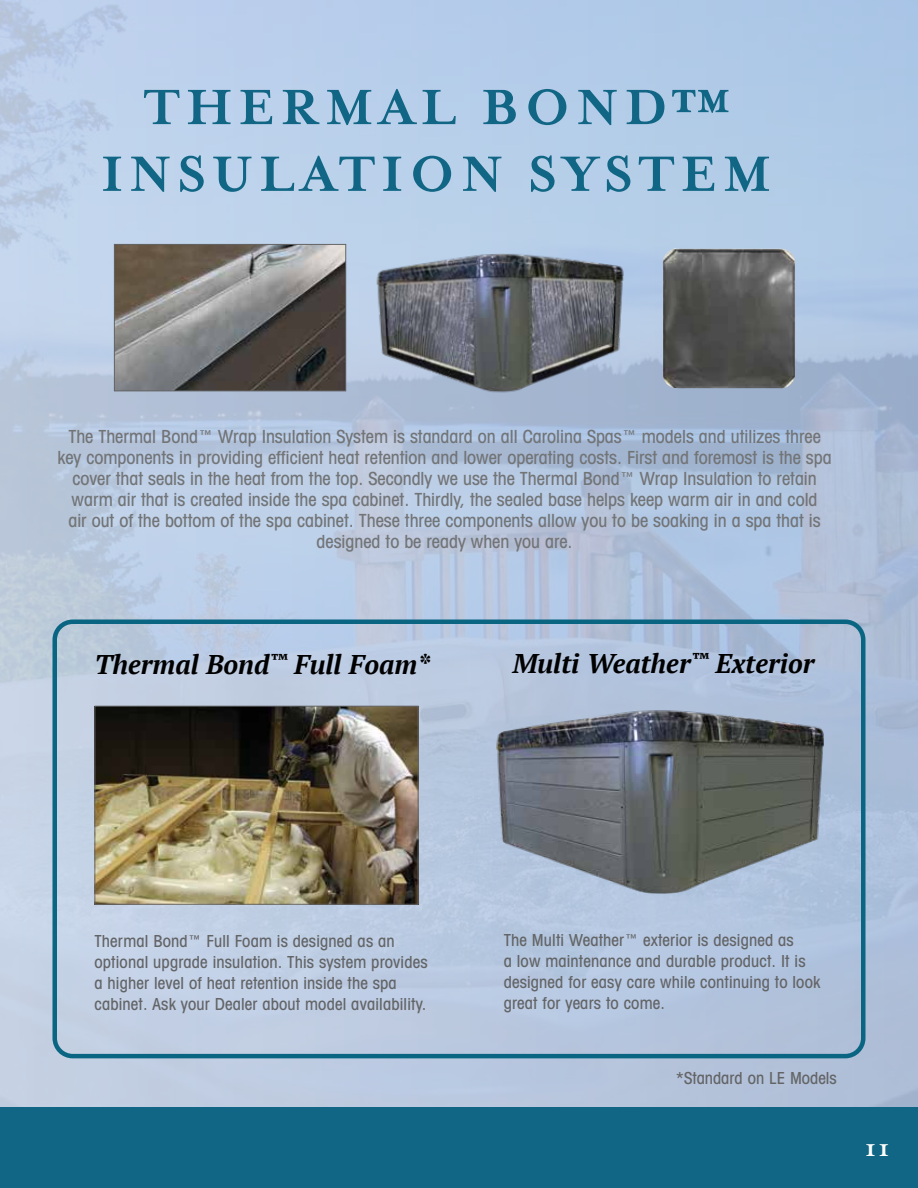
<style>
.page{position:relative;width:918px;height:1188px;background:#fff}
.page>*{position:absolute;margin:0;border:0;box-sizing:border-box;transform-origin:0 0}
.t1{font:700 57px/66.8px "Mrs Eaves";letter-spacing:.1em;color:#106684;text-align:center}
.t2{font:italic 700 27px "PT Serif";color:#000}
.t3{font:700 27px "Mrs Eaves";color:#fff}
.t4{font:500 condensed 18px/21px "Avant Garde IT Cby BT";color:#727476;text-align:center}
.t5{font:500 condensed 16.5px/21px "Avant Garde IT Cby BT";letter-spacing:.01em;color:#636466}
</style>
<div class="page">
<img style="left:0;top:0;width:918px;height:1107px">
<div style="left:0;top:1107px;width:918px;height:81px;background:#106684"></div>
<img style="left:663px;top:248px;width:133px;height:141px">
<img style="left:359px;top:252px;width:281px;height:147px">
<img style="left:116px;top:246px;width:228px;height:143px">
<div style="left:114px;top:244px;width:232px;height:147px;border:1px solid #636466"></div>
<div style="left:52px;top:620px;width:814px;height:438px;border:4px solid #096582;border-radius:18px"></div>
<img style="left:96px;top:708px;width:320px;height:195px">
<div style="left:94px;top:706px;width:324px;height:199px;border:1px solid #636466"></div>
<img style="left:491px;top:706px;width:333px;height:199px">
<h1 class="t1" style="left:101px;top:74px;width:672px">THERMAL BOND™<br>INSULATION SYSTEM</h1>
<p class="t4" style="left:57px;top:426px;width:776px">The Thermal Bond™ Wrap Insulation System is standard on all Carolina Spas™ models and utilizes three key components in providing efficient heat retention and lower operating costs. First and foremost is the spa cover that seals in the heat from the top. Secondly we use the Thermal Bond™ Wrap Insulation to retain warm air that is created inside the spa cabinet. Thirdly, the sealed base helps keep warm air in and cold<br>air out of the bottom of the spa cabinet. These three components allow you to be soaking in a spa that is designed to be ready when you are.</p>
<h2 class="t2" style="left:94px;top:647px;width:337px">Thermal Bond<sup>™</sup> Full Foam*</h2>
<h2 class="t2" style="left:513px;top:646px;width:304px">Multi Weather<sup>™</sup> Exterior</h2>
<p class="t5" style="left:94px;top:931px;width:335px">Thermal Bond™ Full Foam is designed as an optional upgrade insulation. This system provides a higher level of heat retention inside the spa cabinet. Ask your Dealer about model availability.</p>
<p class="t5" style="left:504px;top:929px;width:318px">The Multi Weather™ exterior is designed as<br>a low maintenance and durable product. It is designed for easy care while continuing to look great for years to come.</p>
<p class="t5" style="left:676px;top:1067px;width:162px">*Standard on LE Models</p>
<h2 class="t3" style="left:865px;top:1132px;width:26px">11</h2>
</div>
